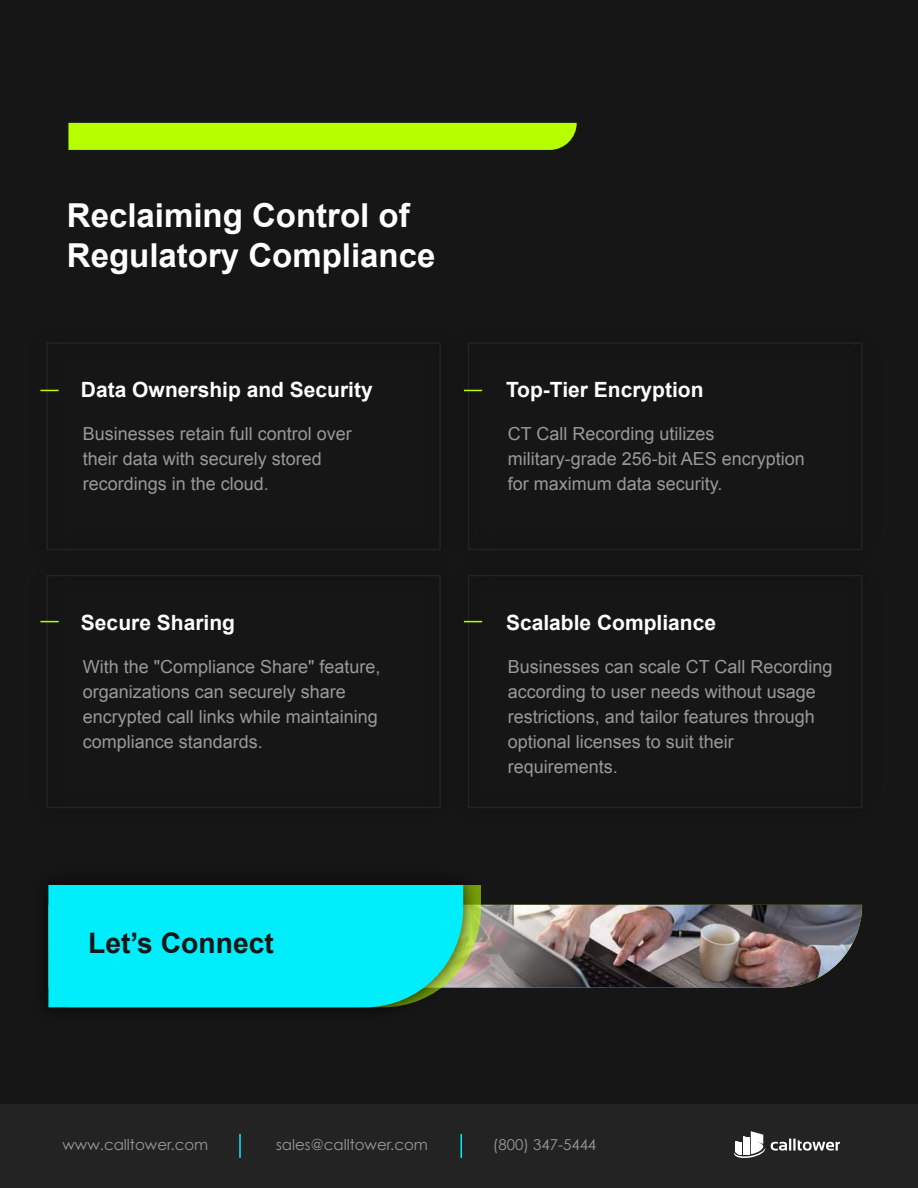
<style>
.page{position:relative;width:918px;height:1188px;background:#161616}
.page>*{position:absolute;margin:0;border:0;box-sizing:border-box;transform-origin:0 0}
.t1{font:700 33px/39.6px "Arial";color:#fff}
.t2{font:700 28.2px "Arial";color:#161616}
.t3{font:700 21px "Arial";color:#fff}
.t4{font:18px/25.2px "Arial";color:#999}
.t5{font:15px "Century Gothic";color:#999}
</style>
<div class="page">
<div style="left:46px;top:342px;width:395px;height:208px;border:2px solid #232323"></div>
<div style="left:468px;top:342px;width:394px;height:208px;border:2px solid #232323"></div>
<div style="left:46px;top:575px;width:395px;height:233px;border:2px solid #232323"></div>
<div style="left:468px;top:575px;width:394px;height:233px;border:2px solid #232323"></div>
<img style="left:486px;top:905px;width:376px;height:82px">
<div style="left:0;top:1104px;width:918px;height:84px;background:#232323"></div>
<svg style="left:734px;top:1131px;width:106px;height:27px"></svg>
<hr style="left:239px;top:1134px;width:2px;height:24px;background:#00edfb">
<hr style="left:460px;top:1134px;width:2px;height:24px;background:#00edfb">
<div style="left:68px;top:123px;width:509px;height:27px;background:#b7ff00"></div>
<img style="left:48px;top:885px;width:438px;height:123px">
<div style="left:48px;top:885px;width:415px;height:122px;background:#00eefc"></div>
<svg style="left:40px;top:621px;width:19px;height:1px"></svg>
<svg style="left:464px;top:621px;width:18px;height:1px"></svg>
<svg style="left:40px;top:390px;width:19px;height:1px"></svg>
<svg style="left:464px;top:390px;width:18px;height:1px"></svg>
<h1 class="t1" style="left:67px;top:197px;width:370px">Reclaiming Control of<br>Regulatory Compliance</h1>
<p class="t3" style="left:81px;top:376px;width:293px">Data Ownership and Security</p>
<p class="t4" style="left:83px;top:421px;width:271px">Businesses retain full control over their data with securely stored recordings in the cloud.</p>
<p class="t3" style="left:81px;top:608px;width:156px">Secure Sharing</p>
<p class="t4" style="left:83px;top:654px;width:299px">With the "Compliance Share" feature, organizations can securely share encrypted call links while maintaining compliance standards.</p>
<h2 class="t2" style="left:88px;top:925px;width:187px">Let’s Connect</h2>
<p class="t3" style="left:506px;top:376px;width:199px">Top-Tier Encryption</p>
<p class="t4" style="left:508px;top:421px;width:299px">CT Call Recording utilizes military-grade 256-bit AES encryption for maximum data security.</p>
<p class="t3" style="left:506px;top:608px;width:212px">Scalable Compliance</p>
<p class="t4" style="left:508px;top:654px;width:326px">Businesses can scale CT Call Recording according to user needs without usage restrictions, and tailor features through optional licenses to suit their requirements.</p>
<p class="t5" style="left:62px;top:1134px;width:147px">www.calltower.com</p>
<p class="t5" style="left:276px;top:1134px;width:153px">sales@calltower.com</p>
<p class="t5" style="left:493px;top:1134px;width:105px">(800) 347-5444</p>
</div>
